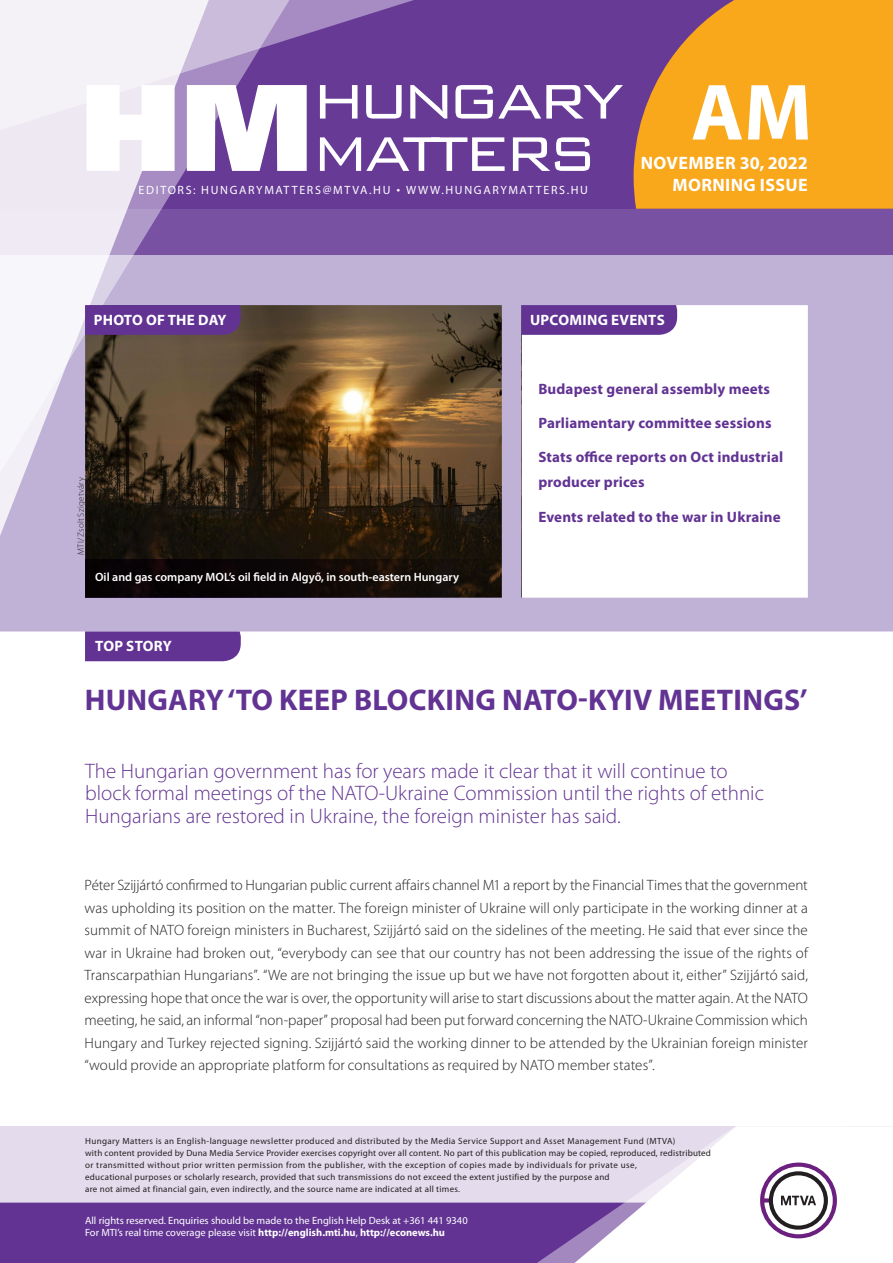
<style>
.page{position:relative;width:893px;height:1263px;background:#fff}
.page>*{position:absolute;margin:0;border:0;box-sizing:border-box;transform-origin:0 0}
.t1{font:700 80.55px "Myriad Pro";color:#fff}
._00_borito_cimsor{font:700 30px "Myriad Pro";letter-spacing:.01em;color:#623393}
._00_borito_alcimsor{font:300 21px/22.5px "Myriad Pro";color:#623393}
.t2{font:700 18px/22.5px "Myriad Pro";letter-spacing:.02em;color:#fff}
._03_kenyer_szöveg-1{font:300 15px/22.5px "Myriad Pro";letter-spacing:.005em;color:#231f20;text-align:justify}
._00_borito_cimsorkic{font:700 15px/25.5px "Myriad Pro";letter-spacing:.01em;color:#623393}
.t3{font:700 15px "Myriad Pro";letter-spacing:.02em;color:#fff}
._04_kepalairas{font:600 12px "Myriad Pro";color:#fff}
.t4{font:12px "Myriad Pro";letter-spacing:.14em;color:#fff}
.t5{font:10.5px/12px "Myriad Pro";color:#fff}
.t6{font:9px/12px "Myriad Pro";letter-spacing:.03em;color:#231f20}
._03_kenyer_szöveg-1-2{font:300 9px "Myriad Pro";letter-spacing:.03em;color:#231f20}
.s1{font-family:"Geogrotesque"}
.s2{font-weight:700}
</style>
<div class="page">
<div style="left:0;top:1126px;width:893px;height:137px;background:#e4dcec"></div>
<div style="left:0;top:1202px;width:506px;height:61px;background:#623393"></div>
<div style="left:506px;top:1202px;width:43px;height:61px;background:#623393"></div>
<svg style="left:549px;top:1126px;width:344px;height:137px;fill:#fff"></svg>
<svg style="left:760px;top:1162px;width:77px;height:76px;background:#c5b8c8"></svg>
<svg style="left:0;top:255px;width:893px;height:376px"></svg>
<div style="left:0;top:0;width:893px;height:255px;background:linear-gradient(to bottom,#633493,#72489e)"></div>
<svg style="left:634px;top:0;width:259px;height:209px;background:#ea9c26"></svg>
<svg style="left:225px;top:221px;width:83px;height:287px;background:#5a484b"></svg>
<svg style="left:225px;top:0;width:257px;height:221px;background:#744c9f"></svg>
<svg style="left:0;top:0;width:225px;height:610px"></svg>
<svg style="left:87px;top:85px;width:88px;height:86px"></svg>
<svg style="left:187px;top:85px;width:120px;height:86px"></svg>
<svg style="left:320px;top:85px;width:37px;height:34px"></svg>
<svg style="left:366px;top:85px;width:36px;height:34px"></svg>
<svg style="left:410px;top:85px;width:37px;height:34px"></svg>
<svg style="left:455px;top:85px;width:168px;height:34px"></svg>
<svg style="left:320px;top:137px;width:185px;height:34px"></svg>
<svg style="left:513px;top:137px;width:77px;height:34px"></svg>
<div style="left:85px;top:631px;width:156px;height:30px;background:#623393"></div>
<svg style="left:521px;top:305px;width:156px;height:30px;background:#653795"></svg>
<div style="left:85px;top:305px;width:156px;height:30px;background:#623393"></div>
<svg style="left:85px;top:559px;width:417px;height:39px;background:#100908"></svg>
<p class="t4" style="left:139px;top:182px;width:451px">EDITORS: HUNGARYMATTERS@MTVA.HU <span class="s1">¬</span> WWW.HUNGARYMATTERS.HU</p>
<h1 class="t1" style="left:691px;top:60px;width:114px">AM</h1>
<p class="t2" style="left:673px;top:151px;width:137px;text-indent:-32px">November 30, 2022<br>MOR</p>
<p class="t2" style="left:712px;top:173px;width:95px">NING ISSUE</p>
<p class="t3" style="left:94px;top:310px;width:134px">PHOTO OF THE DAY</p>
<p class="t3" style="left:530px;top:310px;width:136px">UPCOMING EVENTS</p>
<p class="_03_kenyer_szöveg-1-2" style="left:76px;top:555px;width:79px;rotate:-90deg">MTI/Zsolt Szigetváry</p>
<p class="_04_kepalairas" style="left:95px;top:569px;width:365px">Oil and gas company MOL’s oil field in Algyő, in south-eastern Hungary</p>
<p class="t3" style="left:95px;top:636px;width:78px">TOP STORY</p>
<p class="_00_borito_cimsorkic" style="left:538px;top:376px;width:233px">Budapest general assembly meets</p>
<p class="_00_borito_cimsorkic" style="left:538px;top:410px;width:235px">Parliamentary committee sessions</p>
<p class="_00_borito_cimsorkic" style="left:538px;top:444px;width:246px">Stats office reports on Oct industrial producer prices</p>
<p class="_00_borito_cimsorkic" style="left:538px;top:503px;width:244px">Events related to the war in Ukraine</p>
<p class="_00_borito_cimsor" style="left:85px;top:680px;width:593px">HUNGARY ‘TO KEE P BLOCKING NATO-KYIV MEE</p>
<p class="_00_borito_cimsor" style="left:717px;top:680px;width:92px">TINGS’</p>
<p class="_00_borito_alcimsor" style="left:85px;top:759px;width:680px">The Hungarian government has for years made it clear that it will continue to block formal meetings of the NATO-Ukraine Commission until the rights of ethnic<br>Hungarians are restored in Ukraine, the foreign minister has said.</p>
<p class="_03_kenyer_szöveg-1" style="left:85px;top:874px;width:725px">Péter Szijjártó confirmed to Hungarian public current affairs channel M1 a report by the Financial Times that the government was upholding its position on the matter. The foreign minister of Ukraine will only participate in the working dinner at a summit of NATO foreign ministers in Bucharest, Szijjártó said on the sidelines of the meeting. He said that ever since the war in Ukraine had broken out, “everybody can see that our country has not been addressing the issue of the rights of Transcarpathian Hungarians”. “We are not bringing the issue up but we have not forgotten about it, either” Szijjártó said, expressing hope that once the war is over, the opportunity will arise to start discussions about the matter again. At the NATO meeting, he said, an informal “non-paper” proposal had been put forward concerning the NATO-Ukraine Commission which Hungary and Turkey rejected signing. Szijjártó said the working dinner to be attended by the Ukrainian foreign minister “would provide an appropriate platform for consultations as required by NATO member states”.</p>
<p class="t6" style="left:85px;top:1134px;width:627px">Hungary Matters is an English-language newsletter produced and distributed by the Media Service Support and Asset Management Fund (MTVA)<br>with content provided by Duna Media Service Provider exercises copyright over all content. No part of this publication may be copied, reproduced, redistributed or transmitted without prior written permission from the publisher, with the exception of copies made by individuals for private use,<br>educational purposes or scholarly research, provided that such transmissions do not exceed the extent justified by the purpose and<br>are not aimed at financial gain, even indirectly, and the source name are indicated at all times.</p>
<p class="t5" style="left:85px;top:1214px;width:384px">All rights reserved. Enquiries should be made to the English Help Desk at +361 441 9340<br>For MTI’s real time coverage please visit <span class="s2">http://english.mti.hu</span>, <span class="s2">http://econews.hu</span></p>
</div>
